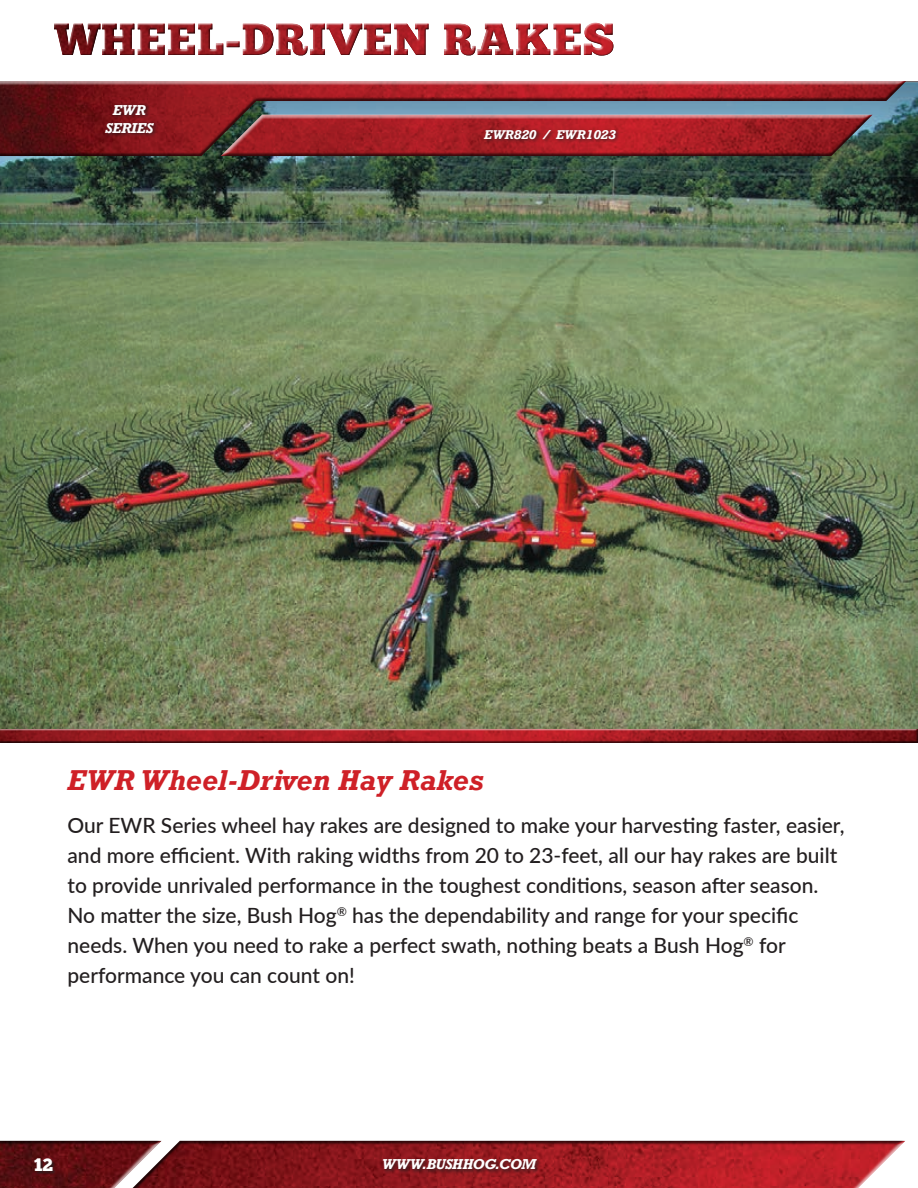
<style>
.page{position:relative;width:918px;height:1188px;background:#fff}
.page>*{position:absolute;margin:0;border:0;box-sizing:border-box;transform-origin:0 0}
.t1{font:italic 700 27px "Rockwell";letter-spacing:.01em;color:#cf2027}
.t2{font:500 21px/30px "Lato";color:#231f20}
.t3{font:18px "Chunk Five";color:#fff}
.t4{font:italic 700 13.5px/18px "Rockwell";letter-spacing:-.01em;color:#fff;text-align:center}
.t5{font:italic 700 12px "Rockwell";color:#fff}
</style>
<div class="page">
<img style="left:0;top:81px;width:918px;height:645px">
<div style="left:0;top:726px;width:918px;height:17px;background:#fff;opacity:.75"></div>
<div style="left:0;top:728px;width:918px;height:15px;background:#231f20;opacity:.75"></div>
<div style="left:0;top:1140px;width:918px;height:48px;background:#231f20;opacity:.75"></div>
<div style="left:34px;top:1159px;width:22px;height:16px;background:#231f20;opacity:.75"></div>
<div style="left:381px;top:1158px;width:161px;height:16px;background:#231f20;opacity:.75"></div>
<div style="left:0;top:79px;width:909px;height:79px;background:#231f20;opacity:.75"></div>
<div style="left:482px;top:128px;width:138px;height:15px;background:#231f20;opacity:.75"></div>
<div style="left:103px;top:103px;width:56px;height:34px;background:#231f20;opacity:.75"></div>
<div style="left:53px;top:22px;width:561px;height:35px;background:#231f20;opacity:.75"></div>
<p class="t4" style="left:105px;top:101px;width:50px">EWR<br>SERIES</p>
<p class="t5" style="left:484px;top:127px;width:133px">EWR820 / EWR1023</p>
<p class="t1" style="left:68px;top:763px;width:418px">EWR Wheel-Driven Hay Rakes</p>
<p class="t2" style="left:68px;top:810px;width:779px">Our EWR Series wheel hay rakes are designed to make your harvesting faster, easier, and more efficient. With raking widths from 20 to 23-feet, all our hay rakes are built to provide unrivaled performance in the toughest conditions, season after season.<br>No matter the size, Bush Hog<sup>®</sup> has the dependability and range for your specific needs. When you need to rake a perfect swath, nothing beats a Bush Hog<sup>®</sup> for performance you can count on!</p>
<p class="t3" style="left:34px;top:1156px;width:21px">12</p>
<p class="t4" style="left:382px;top:1155px;width:156px">WWW.BUSHHOG.COM</p>
</div>
